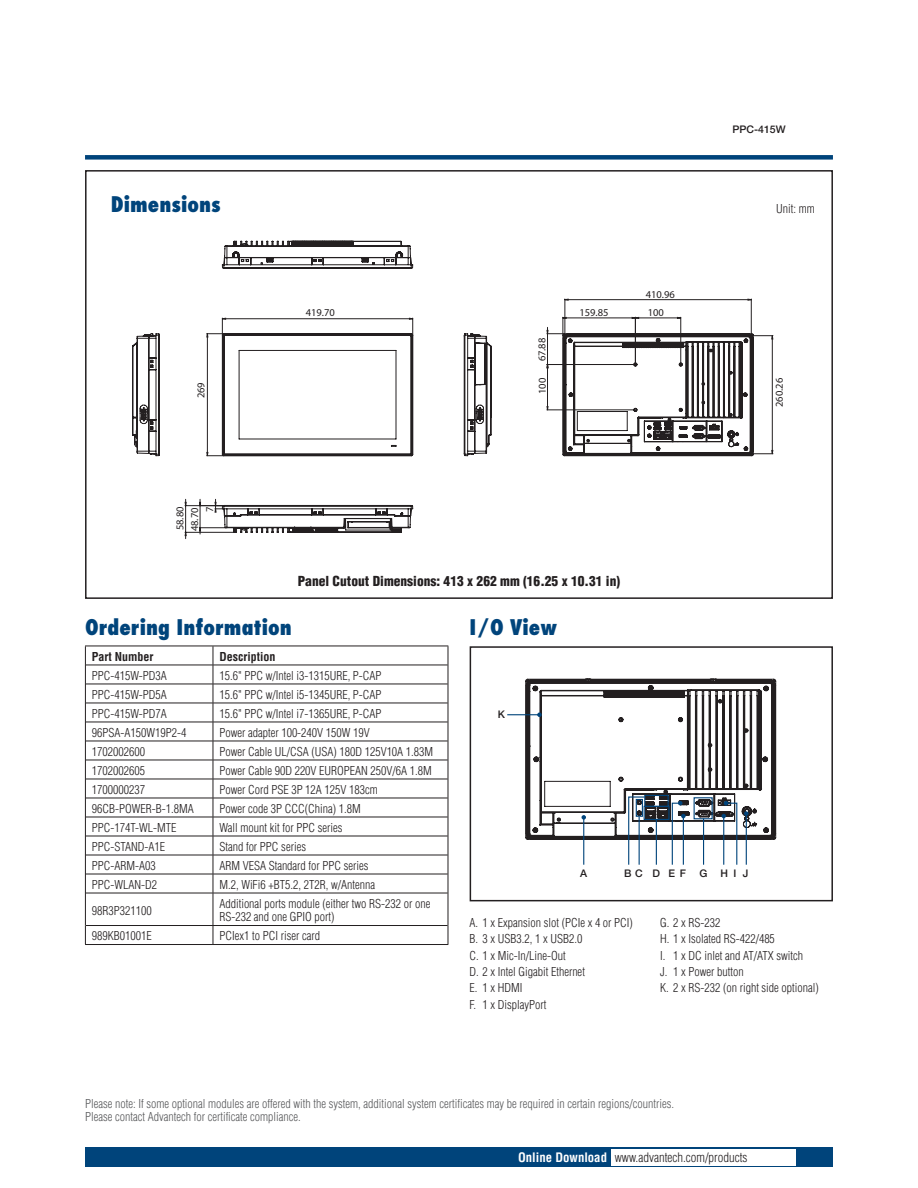
<style>
.page{position:relative;width:918px;height:1188px;background:#fff}
.page>*{position:absolute;margin:0;border:0;box-sizing:border-box;transform-origin:0 0}
.t1{font:800 condensed 21px "Futura";color:#00447b}
.t2{font:900 condensed 13.5px "Helvetica";color:#231f20}
.t3{font:300 condensed 12.75px "Helvetica";color:#231f20}
.t4{font:300 condensed 12px/16.4px "Helvetica";color:#231f20}
.t5{font:300 condensed 12px/13.5px "Helvetica";color:#57585a}
.t6{font:700 condensed 12px "Helvetica";color:#231f20}
.t7{font:10.5px/14.9px "Myriad Pro";color:#231f20}
.t8{font:500 10.5px "Helvetica Neue";color:#231f20}
.s1{font-weight:700;color:#fff}
</style>
<div class="page">
<div style="left:85px;top:155px;width:748px;height:5px;background:#00447b"></div>
<div style="left:85px;top:1147px;width:748px;height:20px;background:#00447b"></div>
<div style="left:611px;top:1149px;width:184px;height:16px;background:#fff"></div>
<div style="left:470px;top:646px;width:363px;height:255px;border:2px solid #231f20"></div>
<div style="left:85px;top:170px;width:748px;height:429px;border:2px solid #231f20"></div>
<hr style="left:85px;top:646px;width:128px;height:1px;background:#231f20">
<hr style="left:213px;top:646px;width:235px;height:1px;background:#231f20">
<svg style="left:85px;top:646px;width:1px;height:247px"></svg>
<svg style="left:448px;top:646px;width:1px;height:247px"></svg>
<hr style="left:85px;top:893px;width:1px;height:33px;background:#231f20">
<hr style="left:448px;top:893px;width:1px;height:33px;background:#231f20">
<svg style="left:85px;top:926px;width:1px;height:18px"></svg>
<svg style="left:448px;top:926px;width:1px;height:18px"></svg>
<hr style="left:85px;top:944px;width:128px;height:1px;background:#231f20">
<hr style="left:213px;top:944px;width:235px;height:1px;background:#231f20">
<hr style="left:86px;top:665px;width:127px;height:1px;background:#231f20">
<hr style="left:213px;top:665px;width:235px;height:1px;background:#231f20">
<hr style="left:86px;top:684px;width:127px;height:1px;background:#231f20">
<hr style="left:213px;top:684px;width:235px;height:1px;background:#231f20">
<hr style="left:86px;top:703px;width:127px;height:1px;background:#231f20">
<hr style="left:213px;top:703px;width:235px;height:1px;background:#231f20">
<hr style="left:86px;top:722px;width:127px;height:1px;background:#231f20">
<hr style="left:213px;top:722px;width:235px;height:1px;background:#231f20">
<hr style="left:86px;top:741px;width:127px;height:1px;background:#231f20">
<hr style="left:213px;top:741px;width:235px;height:1px;background:#231f20">
<hr style="left:86px;top:760px;width:127px;height:1px;background:#231f20">
<hr style="left:213px;top:760px;width:235px;height:1px;background:#231f20">
<hr style="left:86px;top:779px;width:127px;height:1px;background:#231f20">
<hr style="left:213px;top:779px;width:235px;height:1px;background:#231f20">
<hr style="left:86px;top:798px;width:127px;height:1px;background:#231f20">
<hr style="left:213px;top:798px;width:235px;height:1px;background:#231f20">
<hr style="left:86px;top:817px;width:127px;height:1px;background:#231f20">
<hr style="left:213px;top:817px;width:235px;height:1px;background:#231f20">
<hr style="left:86px;top:836px;width:127px;height:1px;background:#231f20">
<hr style="left:213px;top:836px;width:235px;height:1px;background:#231f20">
<hr style="left:86px;top:855px;width:127px;height:1px;background:#231f20">
<hr style="left:213px;top:855px;width:235px;height:1px;background:#231f20">
<hr style="left:86px;top:874px;width:127px;height:1px;background:#231f20">
<hr style="left:213px;top:874px;width:235px;height:1px;background:#231f20">
<svg style="left:213px;top:646px;width:1px;height:247px"></svg>
<hr style="left:86px;top:893px;width:127px;height:1px;background:#231f20">
<hr style="left:213px;top:893px;width:235px;height:1px;background:#231f20">
<hr style="left:213px;top:893px;width:1px;height:32px;background:#231f20">
<hr style="left:86px;top:925px;width:127px;height:1px;background:#231f20">
<hr style="left:213px;top:925px;width:235px;height:1px;background:#231f20">
<svg style="left:213px;top:926px;width:1px;height:18px"></svg>
<hr style="left:507px;top:714px;width:32px;height:1px;background:#00447b">
<svg style="left:525px;top:678px;width:252px;height:187px"></svg>
<svg style="left:132px;top:333px;width:28px;height:124px"></svg>
<svg style="left:222px;top:240px;width:192px;height:29px"></svg>
<hr style="left:185px;top:532px;width:50px;height:1px;background:#231f20">
<hr style="left:185px;top:505px;width:37px;height:1px;background:#231f20">
<svg style="left:199px;top:499px;width:215px;height:35px"></svg>
<svg style="left:184px;top:499px;width:3px;height:40px"></svg>
<svg style="left:206px;top:317px;width:208px;height:140px"></svg>
<svg style="left:463px;top:333px;width:29px;height:124px"></svg>
<hr style="left:565px;top:299px;width:1px;height:39px;background:#231f20">
<hr style="left:751px;top:299px;width:1px;height:39px;background:#231f20">
<svg style="left:564px;top:298px;width:188px;height:3px"></svg>
<svg style="left:546px;top:317px;width:228px;height:140px"></svg>
<p class="t8" style="left:733px;top:123px;width:55px">PPC-415W</p>
<h1 class="t1" style="left:111px;top:191px;width:111px">Dimensions</h1>
<p class="t4" style="left:776px;top:200px;width:40px">Unit: mm</p>
<p class="t7" style="left:194px;top:398px;width:18px;rotate:-90deg">269</p>
<p class="t7" style="left:172px;top:531px;width:26px;rotate:-90deg">58.80<br>48.70</p>
<p class="t7" style="left:202px;top:512px;width:7px;rotate:-90deg">7</p>
<p class="t7" style="left:306px;top:305px;width:31px">419.70</p>
<p class="t7" style="left:535px;top:361px;width:25px;rotate:-90deg">67.88</p>
<p class="t7" style="left:535px;top:394px;width:18px;rotate:-90deg">100</p>
<p class="t7" style="left:579px;top:305px;width:31px">159.85</p>
<p class="t7" style="left:646px;top:287px;width:31px">410.96</p>
<p class="t7" style="left:648px;top:305px;width:18px">100</p>
<p class="t2" style="left:298px;top:572px;width:324px">Panel Cutout Dimensions: 413 x 262 mm (16.25 x 10.31 in)</p>
<p class="t7" style="left:772px;top:407px;width:31px;rotate:-90deg">260.26</p>
<h1 class="t1" style="left:85px;top:614px;width:208px">Ordering Information</h1>
<p class="t6" style="left:92px;top:649px;width:63px">Part Number</p>
<p class="t6" style="left:219px;top:649px;width:57px">Description</p>
<p class="t4" style="left:92px;top:667px;width:77px">PPC-415W-PD3A</p>
<p class="t4" style="left:219px;top:667px;width:164px">15.6" PPC w/Intel i3-1315URE, P-CAP</p>
<p class="t4" style="left:92px;top:686px;width:77px">PPC-415W-PD5A</p>
<p class="t4" style="left:219px;top:686px;width:164px">15.6" PPC w/Intel i5-1345URE, P-CAP</p>
<p class="t4" style="left:92px;top:705px;width:77px">PPC-415W-PD7A</p>
<p class="t4" style="left:219px;top:705px;width:164px">15.6" PPC w/Intel i7-1365URE, P-CAP</p>
<p class="t4" style="left:92px;top:724px;width:96px">96PSA-A150W19P2-4</p>
<p class="t4" style="left:219px;top:724px;width:152px">Power adapter 100-240V 150W 19V</p>
<p class="t4" style="left:92px;top:743px;width:55px">1702002600</p>
<p class="t4" style="left:219px;top:743px;width:215px">Power Cable UL/CSA (USA) 180D 125V10A 1.83M</p>
<p class="t4" style="left:92px;top:762px;width:55px">1702002605</p>
<p class="t4" style="left:219px;top:762px;width:214px">Power Cable 90D 220V EUROPEAN 250V/6A 1.8M</p>
<p class="t4" style="left:92px;top:781px;width:55px">1700000237</p>
<p class="t4" style="left:219px;top:781px;width:160px">Power Cord PSE 3P 12A 125V 183cm</p>
<p class="t4" style="left:92px;top:800px;width:103px">96CB-POWER-B-1.8MA</p>
<p class="t4" style="left:219px;top:800px;width:143px">Power code 3P CCC(China) 1.8M</p>
<p class="t4" style="left:92px;top:819px;width:86px">PPC-174T-WL-MTE</p>
<p class="t4" style="left:219px;top:819px;width:125px">Wall mount kit for PPC series</p>
<p class="t4" style="left:92px;top:838px;width:75px">PPC-STAND-A1E</p>
<p class="t4" style="left:219px;top:838px;width:88px">Stand for PPC series</p>
<p class="t4" style="left:92px;top:857px;width:65px">PPC-ARM-A03</p>
<p class="t4" style="left:219px;top:857px;width:151px">ARM VESA Standard for PPC series</p>
<p class="t4" style="left:92px;top:876px;width:67px">PPC-WLAN-D2</p>
<p class="t4" style="left:219px;top:876px;width:157px">M.2, WiFi6 +BT5.2, 2T2R, w/Antenna</p>
<p class="t4" style="left:92px;top:902px;width:61px">98R3P321100</p>
<p class="t4" style="left:219px;top:897px;width:213px;line-height:13.5px">Additional ports module (either two RS-232 or one<br>RS-232 and one GPIO port)</p>
<p class="t4" style="left:92px;top:928px;width:61px">989KB01001E</p>
<p class="t4" style="left:219px;top:928px;width:102px">PCIex1 to PCI riser card</p>
<h1 class="t1" style="left:470px;top:614px;width:89px">I/O View</h1>
<p class="t8" style="left:498px;top:708px;width:9px">K</p>
<p class="t8" style="left:580px;top:867px;width:9px">A</p>
<p class="t8" style="left:624px;top:867px;width:63px">BC D EF</p>
<p class="t8" style="left:700px;top:867px;width:51px">G HIJ</p>
<p class="t4" style="left:470px;top:914px;width:165px">A. 1 x Expansion slot (PCIe x 4 or PCI)<br>B. 3 x USB3.2, 1 x USB2.0<br>C. 1 x Mic-In/Line-Out<br>D. 2 x Intel Gigabit Ethernet<br>E. 1 x HDMI<br>F. 1 x DisplayPort</p>
<p class="t4" style="left:660px;top:914px;width:160px">G. 2 x RS-232<br>H. 1 x Isolated RS-422/485<br>I. 1 x DC inlet and AT/ATX switch<br>J. 1 x Power button<br>K. 2 x RS-232 (on right side optional)</p>
<p class="t5" style="left:85px;top:1096px;width:591px">Please note: If some optional modules are offered with the system, additional system certificates may be required in certain regions/countries.<br>Please contact Advantech for certificate compliance.</p>
<p class="t3" style="left:518px;top:1149px;width:231px"><span class="s1">Online Download</span> www.advantech.com/products</p>
</div>
